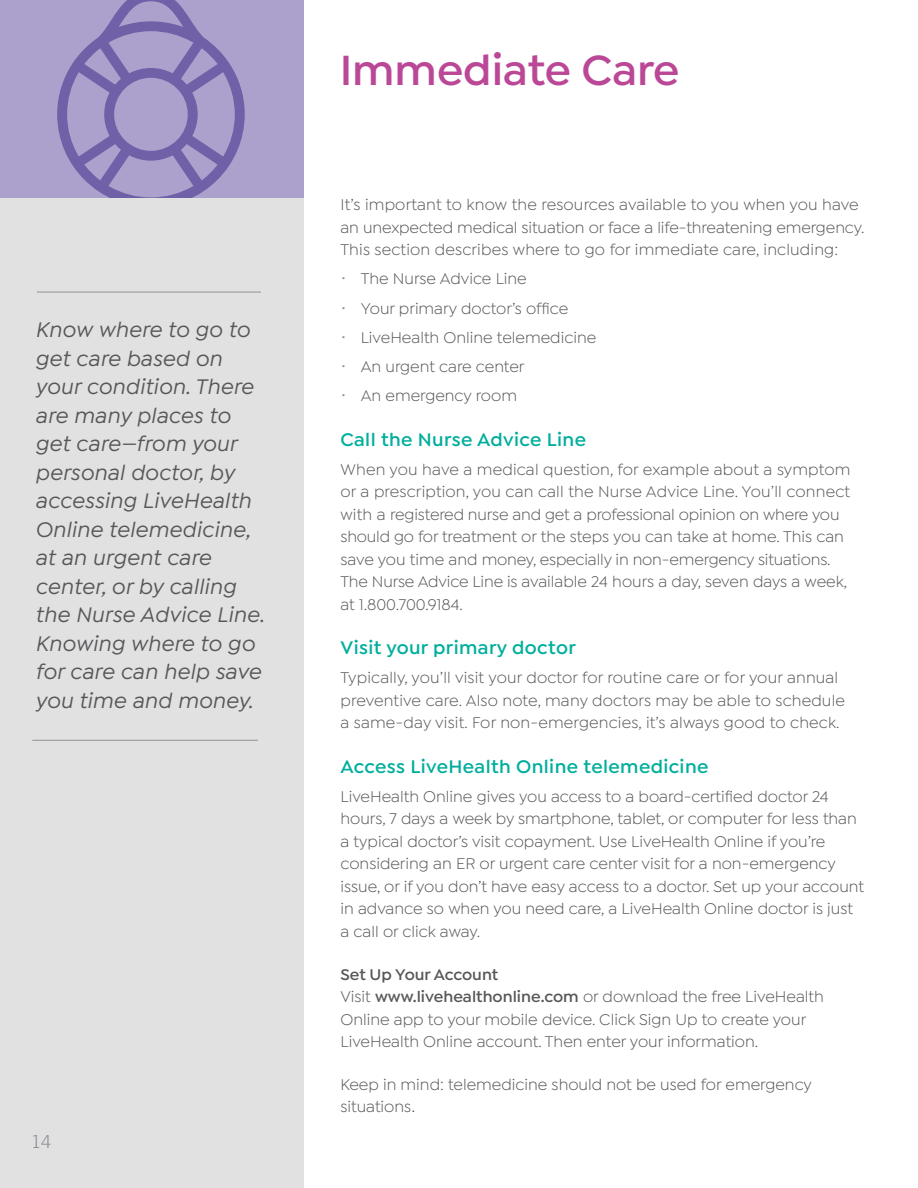
<style>
.page{position:relative;width:918px;height:1188px;background:#fff}
.page>*{position:absolute;margin:0;border:0;box-sizing:border-box;transform-origin:0 0}
.t1{font:600 45px "Isidora Sans";color:#ba4896}
.t2{font:italic 500 22.5px/28.5px "Isidora Sans";letter-spacing:.01em;color:#57575a}
.orange_sub{font:600 19.5px "Isidora Sans";letter-spacing:.02em;color:#00ae9d}
.t3{font:300 18px "Trade Gothic LT Std";color:#8f9396}
.t4{font:16.5px/22.5px "Isidora Sans";color:#57575a}
.t5{font:600 16.5px "Isidora Sans";letter-spacing:-.005em;color:#57575a}
.s1{font-family:"Trade Gothic LT Std";font-weight:300;font-size:22.5px;color:#8f9396}
.s2{font-weight:600}
.s3{font-family:"Trade Gothic LT Std";font-weight:300}
</style>
<div class="page">
<div style="left:0;top:0;width:304px;height:199px;background:#aba1cc"></div>
<svg style="left:53px;top:0;width:196px;height:199px"></svg>
<div style="left:0;top:199px;width:304px;height:989px;background:#e1e1e2"></div>
<hr style="left:37px;top:292px;width:224px;height:1px;background:#8f9396">
<hr style="left:32px;top:740px;width:226px;height:1px;background:#8f9396">
<p class="t2" style="left:35px;top:315px;width:216px">Know where to go to</p>
<p class="t2" style="left:35px;top:344px;width:188px">get care based on</p>
<p class="t2" style="left:35px;top:372px;width:219px">your condition. There</p>
<p class="t2" style="left:35px;top:401px;width:197px">are many places to</p>
<p class="t2" style="left:35px;top:429px;width:203px">get care—from your</p>
<p class="t2" style="left:35px;top:458px;width:231px">personal doctor, by accessing LiveHealth<br>Online telemedicine, at an urgent care center, or by calling the Nurse Advice Line.<br>Knowing where to go for care can help save you time and money.</p>
<p class="t3" style="left:31px;top:1131px;width:22px">14</p>
<p class="t1" style="left:340px;top:43px;width:341px">Immediate Care</p>
<p class="t4" style="left:341px;top:193px;width:525px">It’s important to know the resources available to you when you have an unexpected medical situation or face a life-threatening emergency.<br>This section describes where to go for immediate care, including:</p>
<p class="t4" style="left:341px;top:268px;width:188px"><span class="s1">·</span> The Nurse Advice Line</p>
<p class="t4" style="left:341px;top:297px;width:229px"><span class="s1">·</span> Your primary doctor’s office</p>
<p class="t4" style="left:341px;top:326px;width:257px"><span class="s1">·</span> LiveHealth Online telemedicine</p>
<p class="t4" style="left:341px;top:355px;width:186px"><span class="s1">·</span> An urgent care center</p>
<p class="t4" style="left:341px;top:385px;width:178px"><span class="s1">·</span> An emergency room</p>
<p class="orange_sub" style="left:341px;top:428px;width:247px">Call the Nurse Advice Line</p>
<p class="t4" style="left:341px;top:458px;width:511px">When you have a medical question, for example about a symptom or a prescription, you can call the Nurse Advice Line. You’ll connect with a registered nurse and get a professional opinion on where you should go for treatment or the steps you can take at home. This can save you time and money, especially in non-emergency situations.<br>The Nurse Advice Line is available 24 hours a day, seven days a week, at 1.800.700.9184.</p>
<p class="orange_sub" style="left:340px;top:636px;width:237px">Visit your primary doctor</p>
<p class="t4" style="left:340px;top:667px;width:506px">Typically, you’ll visit your doctor for routine care or for your annual preventive care. Also note, many doctors may be able to schedule a same-day visit. For non-emergencies, it’s always good to check.</p>
<p class="orange_sub" style="left:341px;top:755px;width:370px">Access LiveHealth Online telemedicine</p>
<p class="t4" style="left:341px;top:785px;width:525px">LiveHealth Online gives you access to a board-certified doctor 24 hours, 7 days a week by smartphone, tablet, or computer for less than a typical doctor’s visit copayment. Use LiveHealth Online if you’re considering an ER or urgent care center visit for a non-emergency issue, or if you don’t have easy access to a doctor. Set up your account in advance so when you need care, a LiveHealth Online doctor is just a call or click away.</p>
<p class="t5" style="left:341px;top:964px;width:159px">Set Up Your Account</p>
<p class="t4" style="left:341px;top:985px;width:485px">Visit <span class="s2">www.livehealthonline.com</span> or download the free LiveHealth<br>Online app to your mobile device. Click Sign Up to create your<br>LiveHealth Online account. Then enter your information.</p>
<p class="t4" style="left:341px;top:1073px;width:473px">Keep in mind: telemedicine should not be used for emergency situations<span class="s3">.</span></p>
</div>
